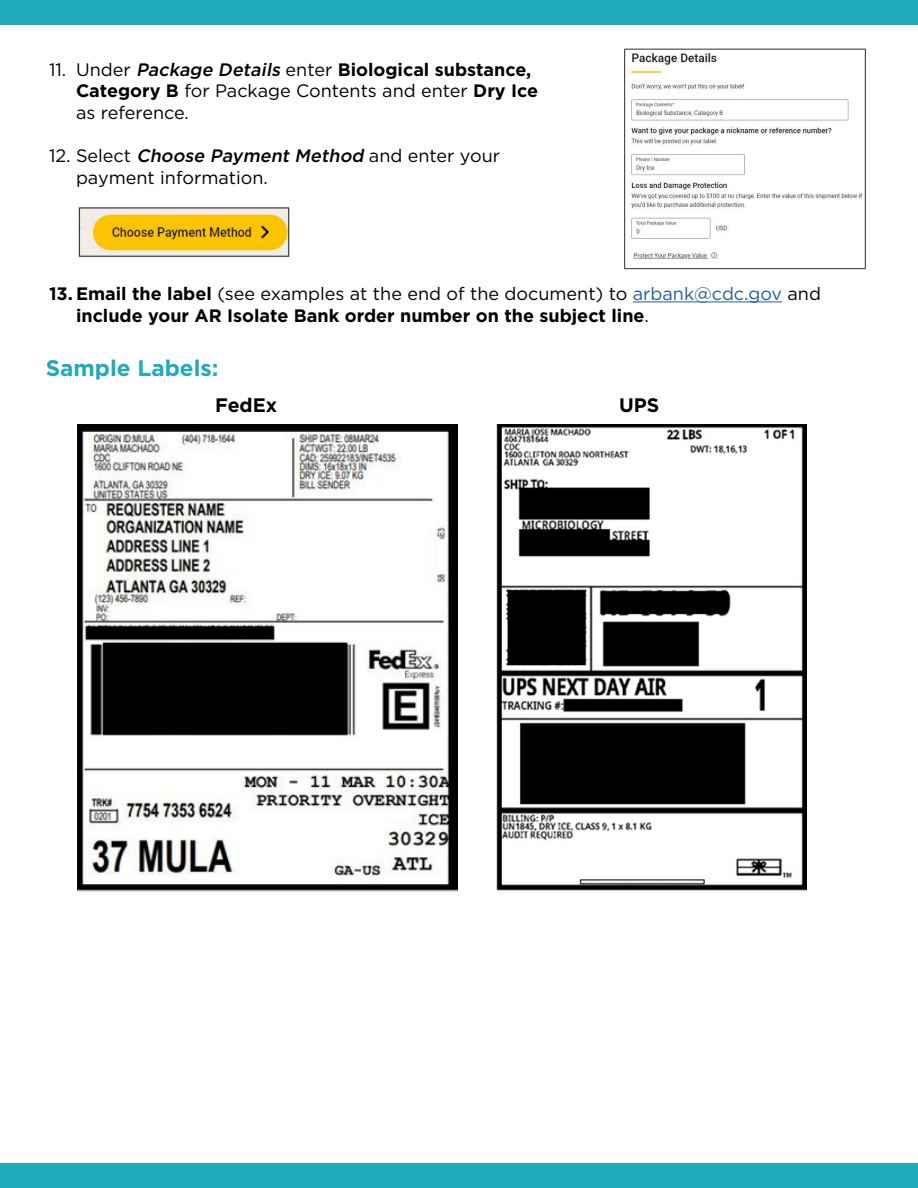
<style>
.page{position:relative;width:918px;height:1188px;background:#fff}
.page>*{position:absolute;margin:0;border:0;box-sizing:border-box;transform-origin:0 0}
.t1{font:700 22.5px "Gotham";color:#21aabb}
.t2{font:700 19.5px "Gotham";color:#000}
.t3{font:18px/21.6px "Gotham";color:#000}
.t4{font:700 18px/21.6px "Gotham";color:#000}
.s1{font-weight:500;font-style:italic}
.s2{font-weight:700}
.s3{font-weight:400}
.s4{font-weight:400;color:#215e9e}
</style>
<div class="page">
<div style="left:0;top:0;width:918px;height:24px;background:#21aabb"></div>
<hr style="left:633px;top:301px;width:149px;height:1px;background:#215e9e">
<img style="left:624px;top:48px;width:242px;height:221px">
<img style="left:78px;top:207px;width:212px;height:50px">
<img style="left:77px;top:424px;width:380px;height:467px">
<img style="left:496px;top:424px;width:311px;height:467px">
<div style="left:0;top:1164px;width:918px;height:24px;background:#21aabb"></div>
<p class="t3" style="left:76px;top:58px;width:464px;text-indent:-27px">11. Under <span class="s1">Package Details</span> enter <span class="s2">Biological substance,<br>Category B</span> for Package Contents and enter <span class="s2">Dry Ice </span>as reference.</p>
<p class="t3" style="left:76px;top:145px;width:426px;text-indent:-27px">12. Select <span class="s1">Choose Payment Method</span> and enter your payment information.</p>
<p class="t4" style="left:76px;top:283px;width:746px;text-indent:-27px">13. Email the label <span class="s3">(see examples at the end of the document) to</span> <span class="s4">arbank@cdc.gov</span> <span class="s3">and </span>include your AR Isolate Bank order number on the subject line<span class="s3">.</span></p>
<p class="t1" style="left:46px;top:353px;width:174px">Sample Labels:</p>
<p class="t2" style="left:215px;top:392px;width:64px">FedEx</p>
<p class="t2" style="left:619px;top:392px;width:42px">UPS</p>
</div>
